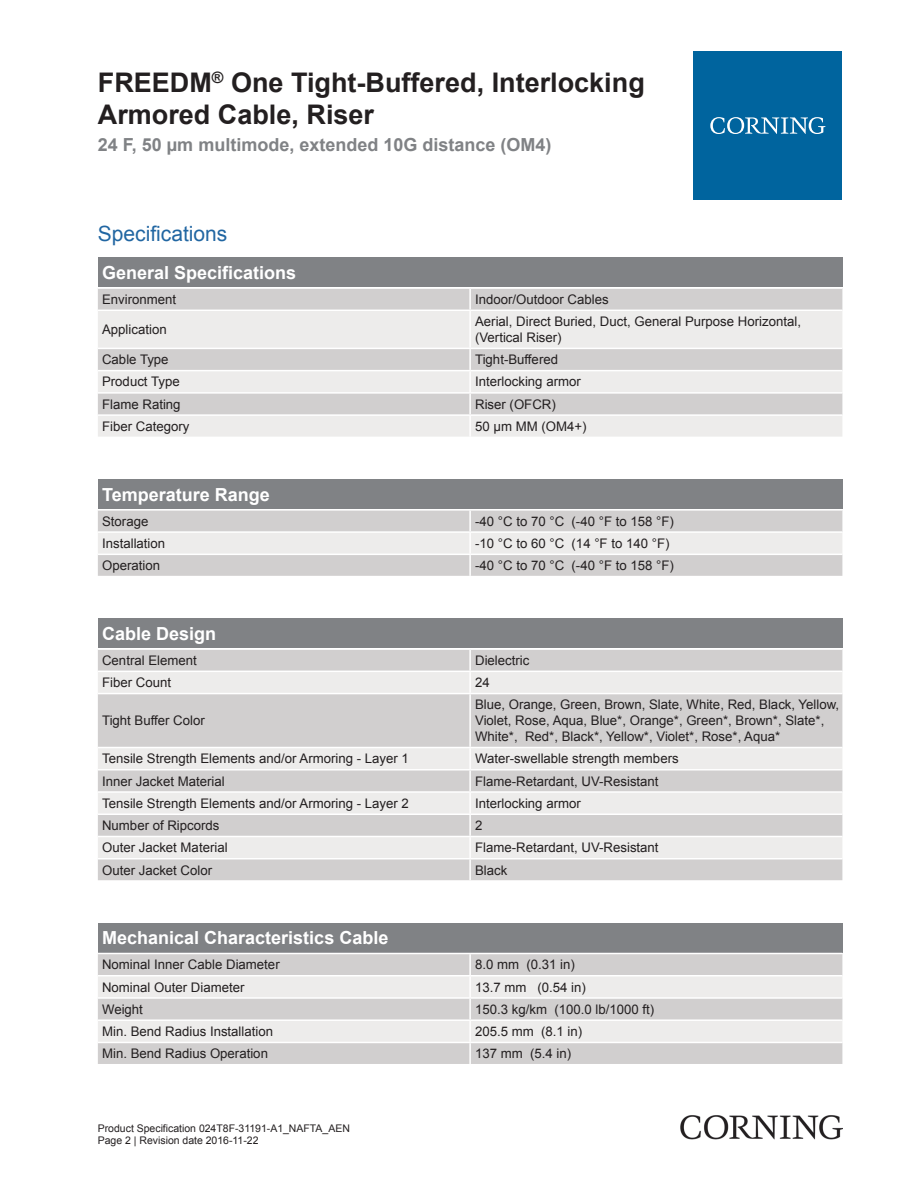
<style>
.page{position:relative;width:919px;height:1187px;background:#fff}
.page>*{position:absolute;margin:0;border:0;box-sizing:border-box;transform-origin:0 0}
.t1{font:700 27px/32.4px "Arial";color:#231f20}
.t2{font:21px "Arial";color:#2166a2}
.t3{font:700 18px "Arial";color:#fff}
.t4{font:700 18px "Arial";color:#808285}
.t5{font:13.2px/15.9px "Arial";color:#231f20}
.t6{font:10.5px/12.6px "Arial";color:#231f20}
</style>
<div class="page">
<div style="left:98px;top:257px;width:744px;height:30px;background:#808285"></div>
<div style="left:98px;top:289px;width:744px;height:20px;background:#d1cfcf"></div>
<svg style="left:98px;top:311px;width:744px;height:125px;background:#e3e2e1"></svg>
<hr style="left:469px;top:289px;width:2px;height:20px;background:#fff">
<hr style="left:469px;top:311px;width:2px;height:36px;background:#fff">
<hr style="left:469px;top:349px;width:2px;height:21px;background:#fff">
<hr style="left:469px;top:371px;width:2px;height:21px;background:#fff">
<hr style="left:469px;top:393px;width:2px;height:21px;background:#fff">
<hr style="left:469px;top:416px;width:2px;height:20px;background:#fff">
<hr style="left:98px;top:347px;width:372px;height:2px;background:#fff">
<hr style="left:470px;top:347px;width:372px;height:2px;background:#fff">
<hr style="left:98px;top:370px;width:372px;height:1px;background:#fff">
<hr style="left:470px;top:370px;width:372px;height:1px;background:#fff">
<hr style="left:98px;top:392px;width:372px;height:1px;background:#fff">
<hr style="left:470px;top:392px;width:372px;height:1px;background:#fff">
<hr style="left:98px;top:414px;width:372px;height:2px;background:#fff">
<hr style="left:470px;top:414px;width:372px;height:2px;background:#fff">
<div style="left:98px;top:479px;width:744px;height:30px;background:#808285"></div>
<div style="left:98px;top:510px;width:744px;height:65px;background:#d1cfcf"></div>
<div style="left:98px;top:533px;width:744px;height:20px;background:#edeceb"></div>
<hr style="left:469px;top:510px;width:2px;height:21px;background:#fff">
<hr style="left:469px;top:533px;width:2px;height:20px;background:#fff">
<hr style="left:469px;top:555px;width:2px;height:20px;background:#fff">
<hr style="left:98px;top:531px;width:372px;height:2px;background:#fff">
<hr style="left:470px;top:531px;width:372px;height:2px;background:#fff">
<hr style="left:98px;top:553px;width:372px;height:2px;background:#fff">
<hr style="left:470px;top:553px;width:372px;height:2px;background:#fff">
<div style="left:98px;top:618px;width:744px;height:30px;background:#808285"></div>
<div style="left:98px;top:650px;width:744px;height:230px;background:#d1cfcf"></div>
<svg style="left:98px;top:672px;width:744px;height:185px;background:#dedcdc"></svg>
<hr style="left:469px;top:649px;width:2px;height:21px;background:#fff">
<hr style="left:469px;top:672px;width:2px;height:20px;background:#fff">
<hr style="left:469px;top:694px;width:2px;height:52px;background:#fff">
<hr style="left:469px;top:748px;width:2px;height:21px;background:#fff">
<hr style="left:469px;top:770px;width:2px;height:21px;background:#fff">
<hr style="left:469px;top:792px;width:2px;height:21px;background:#fff">
<hr style="left:469px;top:815px;width:2px;height:20px;background:#fff">
<hr style="left:469px;top:837px;width:2px;height:20px;background:#fff">
<hr style="left:469px;top:859px;width:2px;height:21px;background:#fff">
<hr style="left:98px;top:670px;width:372px;height:2px;background:#fff">
<hr style="left:470px;top:670px;width:372px;height:2px;background:#fff">
<hr style="left:98px;top:692px;width:372px;height:2px;background:#fff">
<hr style="left:470px;top:692px;width:372px;height:2px;background:#fff">
<hr style="left:98px;top:746px;width:372px;height:2px;background:#fff">
<hr style="left:470px;top:746px;width:372px;height:2px;background:#fff">
<hr style="left:98px;top:769px;width:372px;height:1px;background:#fff">
<hr style="left:470px;top:769px;width:372px;height:1px;background:#fff">
<hr style="left:98px;top:791px;width:372px;height:1px;background:#fff">
<hr style="left:470px;top:791px;width:372px;height:1px;background:#fff">
<hr style="left:98px;top:813px;width:372px;height:2px;background:#fff">
<hr style="left:470px;top:813px;width:372px;height:2px;background:#fff">
<hr style="left:98px;top:835px;width:372px;height:2px;background:#fff">
<hr style="left:470px;top:835px;width:372px;height:2px;background:#fff">
<hr style="left:98px;top:857px;width:372px;height:2px;background:#fff">
<hr style="left:470px;top:857px;width:372px;height:2px;background:#fff">
<div style="left:98px;top:922px;width:744px;height:30px;background:#808285"></div>
<div style="left:98px;top:954px;width:744px;height:109px;background:#d1cfcf"></div>
<svg style="left:98px;top:976px;width:744px;height:65px;background:#e4e3e2"></svg>
<hr style="left:469px;top:954px;width:2px;height:20px;background:#fff">
<hr style="left:469px;top:976px;width:2px;height:21px;background:#fff">
<hr style="left:469px;top:998px;width:2px;height:21px;background:#fff">
<hr style="left:469px;top:1020px;width:2px;height:21px;background:#fff">
<hr style="left:469px;top:1043px;width:2px;height:20px;background:#fff">
<hr style="left:98px;top:974px;width:372px;height:2px;background:#fff">
<hr style="left:470px;top:974px;width:372px;height:2px;background:#fff">
<hr style="left:98px;top:997px;width:372px;height:1px;background:#fff">
<hr style="left:470px;top:997px;width:372px;height:1px;background:#fff">
<hr style="left:98px;top:1019px;width:372px;height:1px;background:#fff">
<hr style="left:470px;top:1019px;width:372px;height:1px;background:#fff">
<hr style="left:98px;top:1041px;width:372px;height:2px;background:#fff">
<hr style="left:470px;top:1041px;width:372px;height:2px;background:#fff">
<div style="left:693px;top:51px;width:149px;height:149px;background:#00649e"></div>
<svg style="left:710px;top:117px;width:115px;height:17px"></svg>
<img style="left:680px;top:1115px;width:162px;height:24px">
<h1 class="t1" style="left:98px;top:66px;width:548px">FREEDM<sup>®</sup> One Tight-Buffered, Interlocking<br>Armored Cable, Riser</h1>
<h3 class="t4" style="left:98px;top:132px;width:455px">24 F, 50 µm multimode, extended 10G distance (OM4)</h3>
<h2 class="t2" style="left:98px;top:219px;width:131px">Specifications</h2>
<h3 class="t3" style="left:102px;top:260px;width:196px">General Specifications</h3>
<p class="t5" style="left:102px;top:291px;width:76px">Environment</p>
<p class="t5" style="left:475px;top:291px;width:135px">Indoor/Outdoor Cables</p>
<p class="t5" style="left:102px;top:321px;width:66px">Application</p>
<p class="t5" style="left:475px;top:313px;width:327px">Aerial, Direct Buried, Duct, General Purpose Horizontal, (Vertical Riser)</p>
<p class="t5" style="left:102px;top:351px;width:68px">Cable Type</p>
<p class="t5" style="left:475px;top:351px;width:84px">Tight-Buffered</p>
<p class="t5" style="left:102px;top:374px;width:79px">Product Type</p>
<p class="t5" style="left:475px;top:374px;width:107px">Interlocking armor</p>
<p class="t5" style="left:102px;top:396px;width:80px">Flame Rating</p>
<p class="t5" style="left:475px;top:396px;width:82px">Riser (OFCR)</p>
<p class="t5" style="left:102px;top:418px;width:89px">Fiber Category</p>
<p class="t5" style="left:475px;top:418px;width:113px">50 µm MM (OM4+)</p>
<h3 class="t3" style="left:102px;top:481px;width:169px">Temperature Range</h3>
<p class="t5" style="left:102px;top:513px;width:48px">Storage</p>
<p class="t5" style="left:475px;top:513px;width:200px">-40 °C to 70 °C (-40 °F to 158 °F)</p>
<p class="t5" style="left:102px;top:535px;width:65px">Installation</p>
<p class="t5" style="left:475px;top:535px;width:196px">-10 °C to 60 °C (14 °F to 140 °F)</p>
<p class="t5" style="left:102px;top:557px;width:59px">Operation</p>
<p class="t5" style="left:475px;top:557px;width:200px">-40 °C to 70 °C (-40 °F to 158 °F)</p>
<h3 class="t3" style="left:102px;top:620px;width:116px">Cable Design</h3>
<p class="t5" style="left:102px;top:652px;width:96px">Central Element</p>
<p class="t5" style="left:475px;top:652px;width:56px">Dielectric</p>
<p class="t5" style="left:102px;top:674px;width:70px">Fiber Count</p>
<p class="t5" style="left:475px;top:674px;width:16px">24</p>
<p class="t5" style="left:102px;top:712px;width:104px">Tight Buffer Color</p>
<p class="t5" style="left:475px;top:696px;width:365px">Blue, Orange, Green, Brown, Slate, White, Red, Black, Yellow,<br>Violet, Rose, Aqua, Blue*, Orange*, Green*, Brown*, Slate*,<br>White*, Red*, Black*, Yellow*, Violet*, Rose*, Aqua*</p>
<p class="t5" style="left:102px;top:750px;width:308px">Tensile Strength Elements and/or Armoring - Layer 1</p>
<p class="t5" style="left:475px;top:750px;width:205px">Water-swellable strength members</p>
<p class="t5" style="left:102px;top:772px;width:124px">Inner Jacket Material</p>
<p class="t5" style="left:475px;top:772px;width:185px">Flame-Retardant, UV-Resistant</p>
<p class="t5" style="left:102px;top:795px;width:308px">Tensile Strength Elements and/or Armoring - Layer 2</p>
<p class="t5" style="left:475px;top:795px;width:107px">Interlocking armor</p>
<p class="t5" style="left:102px;top:817px;width:119px">Number of Ripcords</p>
<p class="t5" style="left:475px;top:817px;width:9px">2</p>
<p class="t5" style="left:102px;top:839px;width:127px">Outer Jacket Material</p>
<p class="t5" style="left:475px;top:839px;width:185px">Flame-Retardant, UV-Resistant</p>
<p class="t5" style="left:102px;top:861px;width:112px">Outer Jacket Color</p>
<p class="t5" style="left:475px;top:861px;width:34px">Black</p>
<h3 class="t3" style="left:102px;top:925px;width:288px">Mechanical Characteristics Cable</h3>
<p class="t5" style="left:102px;top:956px;width:179px">Nominal Inner Cable Diameter</p>
<p class="t5" style="left:475px;top:956px;width:101px">8.0 mm (0.31 in)</p>
<p class="t5" style="left:102px;top:978px;width:144px">Nominal Outer Diameter</p>
<p class="t5" style="left:475px;top:978px;width:112px">13.7 mm (0.54 in)</p>
<p class="t5" style="left:102px;top:1001px;width:42px">Weight</p>
<p class="t5" style="left:475px;top:1001px;width:181px">150.3 kg/km (100.0 lb/1000 ft)</p>
<p class="t5" style="left:102px;top:1023px;width:172px">Min. Bend Radius Installation</p>
<p class="t5" style="left:475px;top:1023px;width:109px">205.5 mm (8.1 in)</p>
<p class="t5" style="left:102px;top:1045px;width:167px">Min. Bend Radius Operation</p>
<p class="t5" style="left:475px;top:1045px;width:98px">137 mm (5.4 in)</p>
<p class="t6" style="left:98px;top:1121px;width:253px">Product Specification 024T8F-31191-A1_NAFTA_AEN<br>Page 2 | Revision date 2016-11-22</p>
</div>
